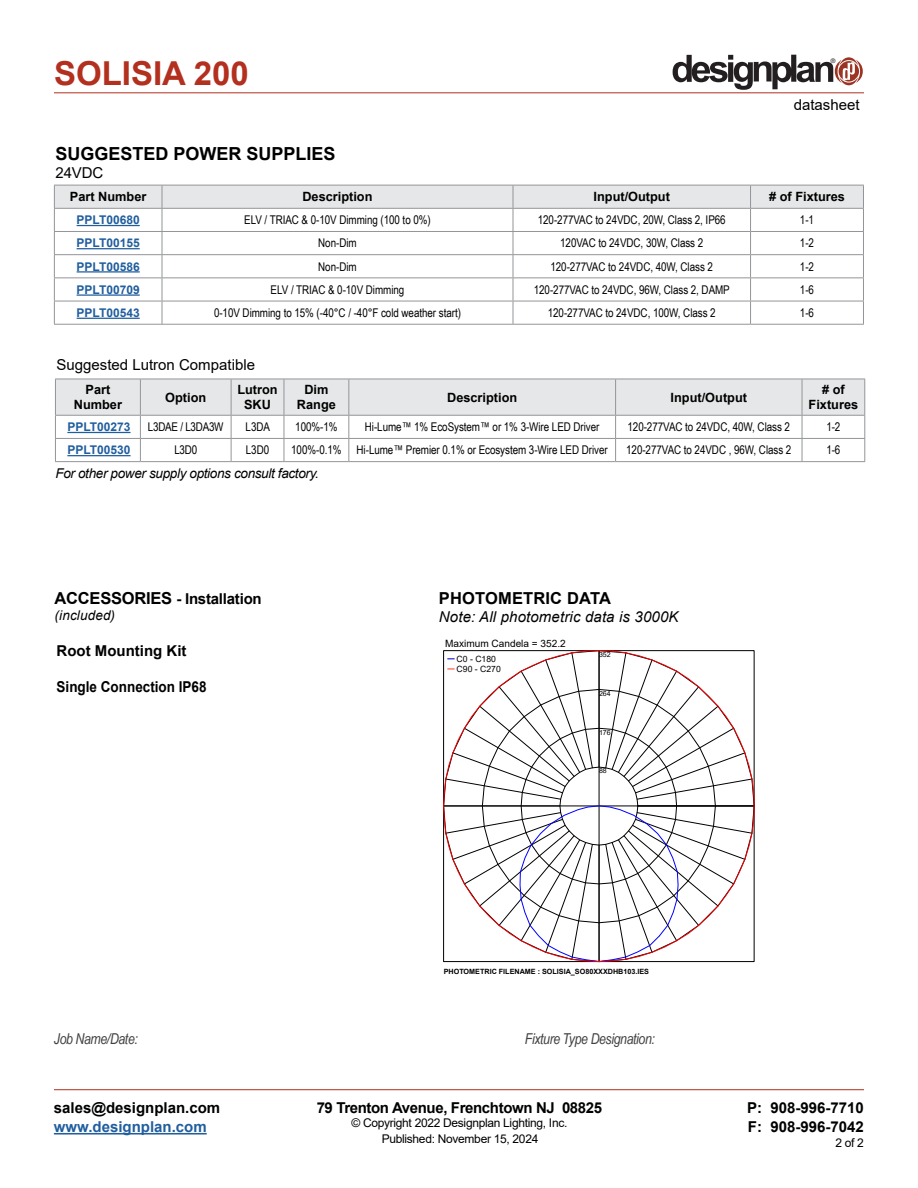
<style>
.page{position:relative;width:918px;height:1188px;background:#fff}
.page>*{position:absolute;margin:0;border:0;box-sizing:border-box;transform-origin:0 0}
.t1{font:700 33px "Arial";color:#b32f1e}
.t2{font:700 18px "Arial";color:#000}
.t3{font:700 16.5px "Arial";letter-spacing:.01em;color:#000}
.t4{font:700 15px/19.5px "Arial";color:#000}
.t5{font:15px "Arial";color:#000}
.t6{font:italic 15px "Arial Narrow";letter-spacing:-.025em;color:#414042}
.t7{font:700 15px "Arial";letter-spacing:-.025em;color:#000}
.t8{font:italic 15px "Arial";letter-spacing:.01em;color:#000}
.t9{font:700 15px "Arial";color:#000;scale:.9 1}
.t10{font:700 15px "Arial";color:#215e9e}
.t11{font:italic 13.5px "Arial";letter-spacing:-.025em;color:#000}
.t12{font:italic 13.5px "Arial";letter-spacing:.01em;color:#000}
.t13{font:700 12.75px/15px "Arial";color:#000;text-align:center}
.t14{font:12px "Arial Narrow";letter-spacing:-.005em;color:#000}
.t15{font:12px "Arial";letter-spacing:-.025em;color:#000}
.t16{font:700 12px "Arial";color:#215e9e}
.t17{font:10.05px "Arial";color:#000}
.t18{font:8.7px/9.8px "Arial";color:#000}
.t19{font:700 7.2px "Arial";color:#000}
.t20{font:7.05px "Arial";letter-spacing:.005em;color:#000}
.t21{font:6.3px "Helvetica";color:#231f20}
.s1{font-size:16.5px}
</style>
<div class="page">
<hr style="left:54px;top:93px;width:810px;height:1px;background:#b32f1e">
<hr style="left:54px;top:1089px;width:810px;height:1px;background:#b32f1e">
<hr style="left:54px;top:1133px;width:153px;height:2px;background:#215e9e">
<svg style="left:673px;top:55px;width:190px;height:35px"></svg>
<hr style="left:54px;top:324px;width:108px;height:1px;background:#939598">
<hr style="left:162px;top:324px;width:351px;height:1px;background:#939598">
<hr style="left:513px;top:324px;width:238px;height:1px;background:#939598">
<hr style="left:751px;top:324px;width:113px;height:1px;background:#939598">
<svg style="left:54px;top:185px;width:810px;height:139px"></svg>
<hr style="left:77px;top:225px;width:63px;height:1px;background:#215e9e">
<hr style="left:77px;top:248px;width:63px;height:1px;background:#215e9e">
<hr style="left:77px;top:271px;width:63px;height:2px;background:#215e9e">
<hr style="left:77px;top:294px;width:63px;height:2px;background:#215e9e">
<hr style="left:77px;top:318px;width:63px;height:1px;background:#215e9e">
<svg style="left:446px;top:653px;width:309px;height:309px"></svg>
<hr style="left:55px;top:461px;width:85px;height:1px;background:#939598">
<hr style="left:140px;top:461px;width:91px;height:1px;background:#939598">
<hr style="left:231px;top:461px;width:53px;height:1px;background:#939598">
<hr style="left:284px;top:461px;width:65px;height:1px;background:#939598">
<hr style="left:349px;top:461px;width:267px;height:1px;background:#939598">
<hr style="left:616px;top:461px;width:186px;height:1px;background:#939598">
<hr style="left:802px;top:461px;width:63px;height:1px;background:#939598">
<svg style="left:55px;top:380px;width:810px;height:81px"></svg>
<hr style="left:55px;top:379px;width:85px;height:1px;background:#939598">
<hr style="left:55px;top:379px;width:1px;height:36px;background:#939598">
<hr style="left:140px;top:379px;width:91px;height:1px;background:#939598">
<hr style="left:231px;top:379px;width:53px;height:1px;background:#939598">
<hr style="left:284px;top:379px;width:65px;height:1px;background:#939598">
<hr style="left:349px;top:379px;width:267px;height:1px;background:#939598">
<hr style="left:616px;top:379px;width:186px;height:1px;background:#939598">
<hr style="left:802px;top:379px;width:63px;height:1px;background:#939598">
<hr style="left:864px;top:379px;width:1px;height:36px;background:#939598">
<hr style="left:67px;top:432px;width:64px;height:1px;background:#215e9e">
<hr style="left:67px;top:455px;width:64px;height:1px;background:#215e9e">
<h1 class="t1" style="left:54px;top:50px;width:197px">SOLISIA 200</h1>
<p class="t21" style="left:831px;top:57px;width:6px">®</p>
<p class="t5" style="left:794px;top:95px;width:67px">datasheet</p>
<h2 class="t2" style="left:56px;top:141px;width:282px">SUGGESTED POWER SUPPLIES</h2>
<p class="t5" style="left:56px;top:162px;width:49px">24VDC</p>
<p class="t13" style="left:70px;top:190px;width:78px">Part Number</p>
<p class="t13" style="left:302px;top:190px;width:72px">Description</p>
<p class="t13" style="left:594px;top:190px;width:78px">Input/Output</p>
<p class="t13" style="left:769px;top:190px;width:77px"># of Fixtures</p>
<p class="t16" style="left:77px;top:212px;width:65px">PPLT00680</p>
<p class="t14" style="left:244px;top:211px;width:188px">ELV / TRIAC &amp; 0-10V Dimming (100 to 0%)</p>
<p class="t14" style="left:538px;top:211px;width:189px">120-277VAC to 24VDC, 20W, Class 2, IP66</p>
<p class="t14" style="left:800px;top:211px;width:16px">1-1</p>
<p class="t16" style="left:77px;top:235px;width:65px">PPLT00155</p>
<p class="t14" style="left:318px;top:234px;width:40px">Non-Dim</p>
<p class="t14" style="left:560px;top:234px;width:145px">120VAC to 24VDC, 30W, Class 2</p>
<p class="t14" style="left:800px;top:234px;width:16px">1-2</p>
<p class="t16" style="left:77px;top:258px;width:65px">PPLT00586</p>
<p class="t14" style="left:318px;top:258px;width:40px">Non-Dim</p>
<p class="t14" style="left:551px;top:258px;width:164px">120-277VAC to 24VDC, 40W, Class 2</p>
<p class="t14" style="left:800px;top:258px;width:16px">1-2</p>
<p class="t16" style="left:77px;top:281px;width:65px">PPLT00709</p>
<p class="t14" style="left:271px;top:281px;width:135px">ELV / TRIAC &amp; 0-10V Dimming</p>
<p class="t14" style="left:534px;top:281px;width:198px">120-277VAC to 24VDC, 96W, Class 2, DAMP</p>
<p class="t14" style="left:800px;top:281px;width:16px">1-6</p>
<p class="t16" style="left:77px;top:304px;width:65px">PPLT00543</p>
<p class="t14" style="left:214px;top:304px;width:248px">0-10V Dimming to 15% (-40°C / -40°F cold weather start)</p>
<p class="t14" style="left:548px;top:304px;width:169px">120-277VAC to 24VDC, 100W, Class 2</p>
<p class="t14" style="left:800px;top:304px;width:16px">1-6</p>
<p class="t5" style="left:57px;top:355px;width:200px">Suggested Lutron Compatible</p>
<p class="t13" style="left:74px;top:382px;width:50px">Part<br>Number</p>
<p class="t13" style="left:165px;top:390px;width:43px">Option</p>
<p class="t13" style="left:237px;top:382px;width:42px">Lutron<br>SKU</p>
<p class="t13" style="left:297px;top:382px;width:40px">Dim<br>Range</p>
<p class="t13" style="left:447px;top:390px;width:72px">Description</p>
<p class="t13" style="left:671px;top:390px;width:78px">Input/Output</p>
<p class="t13" style="left:809px;top:382px;width:51px"># of<br>Fixtures</p>
<p class="t16" style="left:67px;top:419px;width:65px">PPLT00273</p>
<p class="t14" style="left:148px;top:418px;width:77px">L3DAE / L3DA3W</p>
<p class="t14" style="left:246px;top:418px;width:26px">L3DA</p>
<p class="t14" style="left:295px;top:418px;width:44px">100%-1%</p>
<p class="t14" style="left:365px;top:418px;width:236px">Hi-Lume™ 1% EcoSystem™ or 1% 3-Wire LED Driver</p>
<p class="t14" style="left:628px;top:418px;width:164px">120-277VAC to 24VDC, 40W, Class 2</p>
<p class="t14" style="left:826px;top:418px;width:16px">1-2</p>
<p class="t16" style="left:67px;top:442px;width:65px">PPLT00530</p>
<p class="t14" style="left:174px;top:441px;width:24px">L3D0</p>
<p class="t14" style="left:246px;top:441px;width:25px">L3D0</p>
<p class="t14" style="left:291px;top:441px;width:52px">100%-0.1%</p>
<p class="t14" style="left:357px;top:441px;width:253px">Hi-Lume™ Premier 0.1% or Ecosystem 3-Wire LED Driver</p>
<p class="t14" style="left:626px;top:441px;width:167px">120-277VAC to 24VDC , 96W, Class 2</p>
<p class="t14" style="left:826px;top:441px;width:16px">1-6</p>
<p class="t11" style="left:56px;top:465px;width:265px">For other power supply options consult factory.</p>
<p class="t4" style="left:55px;top:589px;width:209px"><span class="s1">ACCESSORIES</span> - Installation</p>
<p class="t12" style="left:55px;top:607px;width:62px">(included)</p>
<p class="t4" style="left:57px;top:642px;width:131px">Root Mounting Kit</p>
<p class="t9" style="left:57px;top:677px;width:168px">Single Connection IP68</p>
<h3 class="t3" style="left:439px;top:587px;width:174px">PHOTOMETRIC DATA</h3>
<p class="t8" style="left:439px;top:607px;width:241px">Note: All photometric data is 3000K</p>
<p class="t17" style="left:445px;top:637px;width:122px">Maximum Candela = 352.2</p>
<p class="t18" style="left:457px;top:654px;width:46px">C0 - C180<br>C90 - C270</p>
<p class="t20" style="left:599px;top:650px;width:13px">352</p>
<p class="t20" style="left:599px;top:688px;width:13px">264</p>
<p class="t20" style="left:599px;top:727px;width:13px">176</p>
<p class="t20" style="left:599px;top:766px;width:9px">88</p>
<p class="t19" style="left:444px;top:967px;width:207px">PHOTOMETRIC FILENAME : SOLISIA_SO80XXXDHB103.IES</p>
<p class="t6" style="left:54px;top:1028px;width:85px">Job Name/Date:</p>
<p class="t6" style="left:525px;top:1029px;width:132px">Fixture Type Designation:</p>
<p class="t4" style="left:54px;top:1098px;width:168px">sales@designplan.com</p>
<p class="t10" style="left:54px;top:1116px;width:154px">www.designplan.com</p>
<p class="t7" style="left:317px;top:1097px;width:287px">79 Trenton Avenue, Frenchtown NJ 08825</p>
<p class="t15" style="left:351px;top:1115px;width:217px">© Copyright 2022 Designplan Lighting, Inc.</p>
<p class="t4" style="left:747px;top:1098px;width:118px">P: 908-996-7710<br>F: 908-996-7042</p>
<p class="t15" style="left:382px;top:1130px;width:158px">Published: November 15, 2024</p>
<p class="t15" style="left:835px;top:1135px;width:30px">2 of 2</p>
</div>
